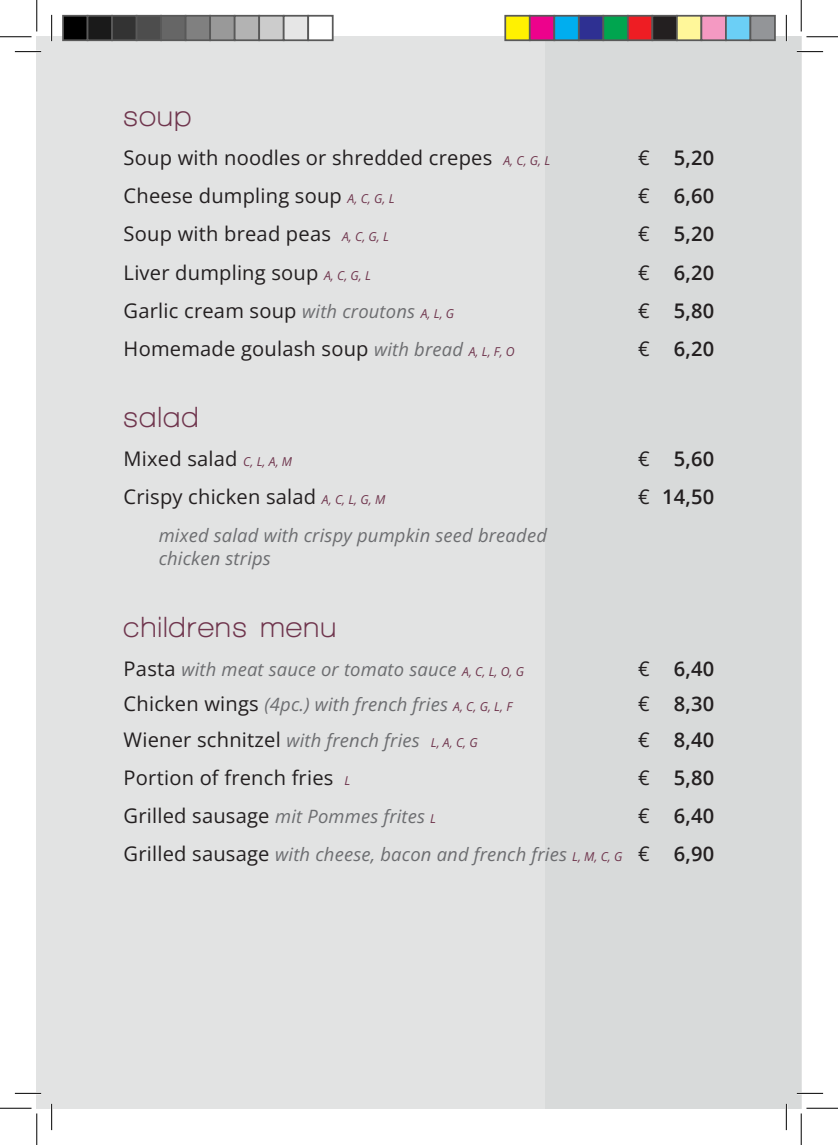
<style>
.page{position:relative;width:838px;height:1145px;background:#fff}
.page>*{position:absolute;margin:0;border:0;box-sizing:border-box;transform-origin:0 0}
.t1{font:700 29.75px "Walkway";letter-spacing:.05em;color:#6f354d}
.t2{font:20.12px "Open Sans";letter-spacing:.01em;color:#231f20}
.t3{font:600 20.12px "Open Sans";letter-spacing:.01em;color:#231f20}
.t4{font:italic 18.38px/22.8px "Open Sans";letter-spacing:.01em;color:#6c6d70}
.s1{font-style:italic;font-size:12.25px;color:#6f354d}
.s2{font-weight:400}
.s3{font-style:italic;font-size:18.38px;color:#6c6d70}
.s4{font-style:normal;font-size:20.12px;color:#231f20}
.s5{font-size:12.25px;color:#6f354d}
.s6{font-weight:600;font-style:normal;font-size:20.12px;color:#231f20}
</style>
<div class="page">
<div style="left:37px;top:37px;width:764px;height:1071px;background:#e2e3e3"></div>
<div style="left:545px;top:37px;width:256px;height:1071px;background:#d8dada"></div>
<hr style="left:15px;top:51px;width:26px;height:2px;background:#fff">
<hr style="left:796px;top:51px;width:27px;height:2px;background:#fff">
<hr style="left:15px;top:1092px;width:26px;height:2px;background:#fff">
<hr style="left:796px;top:1092px;width:27px;height:2px;background:#fff">
<hr style="left:51px;top:15px;width:2px;height:26px;background:#fff">
<hr style="left:51px;top:1104px;width:2px;height:26px;background:#fff">
<hr style="left:785px;top:15px;width:2px;height:26px;background:#fff">
<hr style="left:785px;top:1104px;width:2px;height:26px;background:#fff">
<svg style="left:15px;top:51px;width:26px;height:1px"></svg>
<svg style="left:796px;top:51px;width:27px;height:1px"></svg>
<svg style="left:15px;top:1093px;width:26px;height:1px"></svg>
<svg style="left:796px;top:1093px;width:27px;height:1px"></svg>
<svg style="left:51px;top:15px;width:1px;height:26px"></svg>
<svg style="left:51px;top:1104px;width:1px;height:26px"></svg>
<svg style="left:786px;top:15px;width:1px;height:26px"></svg>
<svg style="left:786px;top:1104px;width:1px;height:26px"></svg>
<hr style="left:0;top:36px;width:32px;height:1px;background:#000">
<hr style="left:806px;top:36px;width:31px;height:1px;background:#000">
<hr style="left:0;top:1108px;width:32px;height:1px;background:#000">
<hr style="left:806px;top:1108px;width:31px;height:1px;background:#000">
<hr style="left:36px;top:0;width:1px;height:31px;background:#000">
<hr style="left:36px;top:1113px;width:1px;height:32px;background:#000">
<hr style="left:800px;top:0;width:1px;height:31px;background:#000">
<hr style="left:800px;top:1113px;width:1px;height:32px;background:#000">
<div style="left:63px;top:16px;width:25px;height:24px;background:#000"></div>
<div style="left:62px;top:15px;width:26px;height:26px;border:2px solid #595959"></div>
<div style="left:88px;top:16px;width:24px;height:24px;background:#1a1a1a"></div>
<div style="left:87px;top:15px;width:26px;height:26px;border:2px solid #595959"></div>
<div style="left:112px;top:16px;width:25px;height:24px;background:#333"></div>
<div style="left:111px;top:15px;width:26px;height:26px;border:2px solid #595959"></div>
<div style="left:137px;top:16px;width:24px;height:24px;background:#4d4d4d"></div>
<div style="left:136px;top:15px;width:26px;height:26px;border:2px solid #595959"></div>
<div style="left:161px;top:16px;width:25px;height:24px;background:#666"></div>
<div style="left:160px;top:15px;width:26px;height:26px;border:2px solid #595959"></div>
<div style="left:186px;top:16px;width:24px;height:24px;background:#808080"></div>
<div style="left:185px;top:15px;width:26px;height:26px;border:2px solid #595959"></div>
<div style="left:210px;top:16px;width:25px;height:24px;background:#999"></div>
<div style="left:209px;top:15px;width:26px;height:26px;border:2px solid #595959"></div>
<div style="left:235px;top:16px;width:24px;height:24px;background:#b3b3b3"></div>
<div style="left:234px;top:15px;width:26px;height:26px;border:2px solid #595959"></div>
<div style="left:259px;top:16px;width:25px;height:24px;background:#ccc"></div>
<div style="left:258px;top:15px;width:26px;height:26px;border:2px solid #595959"></div>
<div style="left:284px;top:16px;width:24px;height:24px;background:#e6e6e6"></div>
<div style="left:283px;top:15px;width:26px;height:26px;border:2px solid #595959"></div>
<div style="left:308px;top:16px;width:25px;height:24px;background:#fff"></div>
<div style="left:307px;top:15px;width:26px;height:26px;border:2px solid #595959"></div>
<div style="left:505px;top:16px;width:24px;height:24px;background:#fff101"></div>
<div style="left:504px;top:15px;width:26px;height:26px;border:2px solid #595959"></div>
<div style="left:529px;top:16px;width:25px;height:24px;background:#ed028c"></div>
<div style="left:529px;top:15px;width:26px;height:26px;border:2px solid #595959"></div>
<div style="left:554px;top:16px;width:24px;height:24px;background:#00aeef"></div>
<div style="left:553px;top:15px;width:26px;height:26px;border:2px solid #595959"></div>
<div style="left:578px;top:16px;width:25px;height:24px;background:#2e3092"></div>
<div style="left:578px;top:15px;width:26px;height:26px;border:2px solid #595959"></div>
<div style="left:603px;top:16px;width:24px;height:24px;background:#00a54f"></div>
<div style="left:602px;top:15px;width:26px;height:26px;border:2px solid #595959"></div>
<div style="left:627px;top:16px;width:25px;height:24px;background:#ee1d23"></div>
<div style="left:627px;top:15px;width:26px;height:26px;border:2px solid #595959"></div>
<div style="left:652px;top:16px;width:24px;height:24px;background:#231f20"></div>
<div style="left:651px;top:15px;width:26px;height:26px;border:2px solid #595959"></div>
<div style="left:676px;top:16px;width:25px;height:24px;background:#fff79a"></div>
<div style="left:676px;top:15px;width:26px;height:26px;border:2px solid #595959"></div>
<div style="left:701px;top:16px;width:24px;height:24px;background:#f499c2"></div>
<div style="left:700px;top:15px;width:26px;height:26px;border:2px solid #595959"></div>
<div style="left:725px;top:16px;width:25px;height:24px;background:#6bcff6"></div>
<div style="left:725px;top:15px;width:26px;height:26px;border:2px solid #595959"></div>
<div style="left:750px;top:16px;width:24px;height:24px;background:#939598"></div>
<div style="left:749px;top:15px;width:26px;height:26px;border:2px solid #595959"></div>
<h1 class="t1" style="left:124px;top:100px;width:69px">soup</h1>
<p class="t2" style="left:124px;top:144px;width:428px">Soup with noodles or shredded crepes <span class="s1">A, C, G, L</span></p>
<p class="t3" style="left:638px;top:144px;width:78px"><span class="s2">€</span> 5,20</p>
<p class="t2" style="left:124px;top:182px;width:272px">Cheese dumpling soup <span class="s1">A, C, G, L</span></p>
<p class="t3" style="left:638px;top:182px;width:78px"><span class="s2">€</span> 6,60</p>
<p class="t2" style="left:124px;top:220px;width:267px">Soup with bread peas <span class="s1">A, C, G, L</span></p>
<p class="t3" style="left:638px;top:220px;width:78px"><span class="s2">€</span> 5,20</p>
<p class="t2" style="left:124px;top:258px;width:249px">Liver dumpling soup <span class="s1">A, C, G, L</span></p>
<p class="t3" style="left:638px;top:258px;width:78px"><span class="s2">€</span> 6,20</p>
<p class="t2" style="left:124px;top:297px;width:332px">Garlic cream soup <span class="s3">with croutons</span> <span class="s1">A, L, G</span></p>
<p class="t3" style="left:638px;top:297px;width:78px"><span class="s2">€</span> 5,80</p>
<p class="t2" style="left:124px;top:335px;width:392px">Homemade goulash soup <span class="s3">with bread</span> <span class="s1">A, L, F, O</span></p>
<p class="t3" style="left:638px;top:335px;width:78px"><span class="s2">€</span> 6,20</p>
<h1 class="t1" style="left:124px;top:401px;width:76px">salad</h1>
<p class="t2" style="left:124px;top:445px;width:170px">Mixed salad <span class="s1">C, L, A, M</span></p>
<p class="t3" style="left:638px;top:445px;width:78px"><span class="s2">€</span> 5,60</p>
<p class="t2" style="left:124px;top:483px;width:263px">Crispy chicken salad <span class="s1">A, C, L, G, M</span></p>
<p class="t3" style="left:638px;top:483px;width:78px"><span class="s2">€</span> 14,50</p>
<p class="t4" style="left:159px;top:524px;width:390px">mixed salad with crispy pumpkin seed breaded chicken strips</p>
<h1 class="t1" style="left:124px;top:611px;width:214px">childrens menu</h1>
<p class="t4" style="left:124px;top:657px;width:402px"><span class="s4">Pasta</span> with meat sauce or tomato sauce <span class="s5">A, C, L, O, G</span></p>
<p class="t3" style="left:638px;top:655px;width:78px"><span class="s2">€</span> 6,40</p>
<p class="t4" style="left:124px;top:693px;width:390px"><span class="s4">Chicken wings</span> (4pc.) with french fries <span class="s5">A, C, G, L, F</span></p>
<p class="t3" style="left:638px;top:690px;width:78px"><span class="s2">€</span> 8,30</p>
<p class="t2" style="left:124px;top:726px;width:355px">Wiener schnitzel <span class="s3">with french fries</span> <span class="s1">L, A, C, G</span></p>
<p class="t3" style="left:638px;top:726px;width:78px"><span class="s2">€</span> 8,40</p>
<p class="t2" style="left:124px;top:764px;width:228px">Portion of french fries <span class="s1">L</span></p>
<p class="t3" style="left:638px;top:764px;width:78px"><span class="s2">€</span> 5,80</p>
<p class="t4" style="left:124px;top:805px;width:314px"><span class="s4">Grilled sausage</span> mit Pommes frites <span class="s5">L</span></p>
<p class="t3" style="left:638px;top:802px;width:78px"><span class="s2">€</span> 6,40</p>
<p class="t4" style="left:124px;top:843px;width:592px"><span class="s4">Grilled sausage</span> with cheese, bacon and french fries <span class="s5">L, M, C, G</span> <span class="s4">€</span> <span class="s6">6,90</span></p>
</div>
